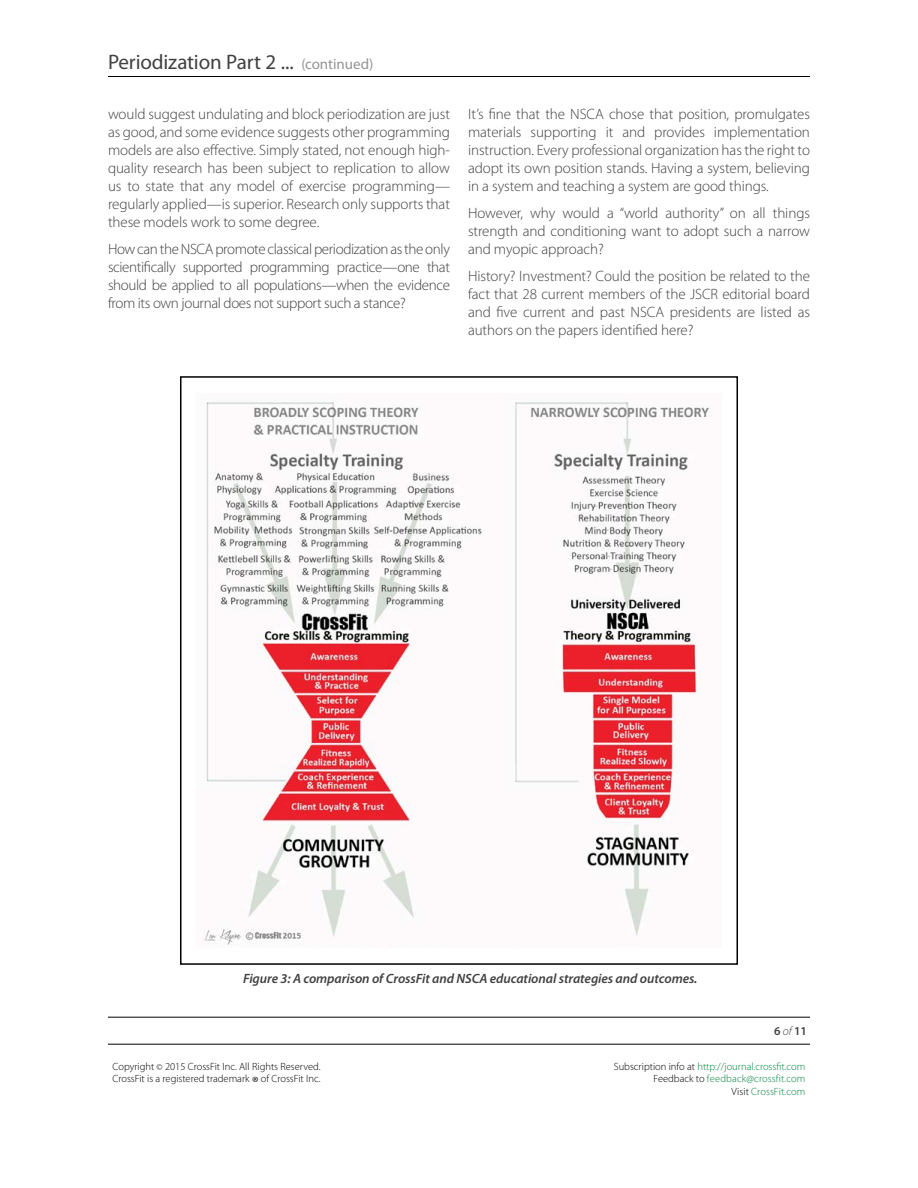
<style>
.page{position:relative;width:918px;height:1188px;background:#fff}
.page>*{position:absolute;margin:0;border:0;box-sizing:border-box;transform-origin:0 0}
.t1{font:21px "Myriad Pro";letter-spacing:-.01em;color:#414042}
.t2{font:300 15px/18px "Myriad Pro";letter-spacing:-.005em;color:#414042;text-align:justify}
.t3{font:italic 600 13.5px "Myriad Pro";letter-spacing:-.005em;color:#414042}
.t4{font:600 12px "Myriad Pro";color:#414042}
.t5{font:300 10.5px/12.6px "Myriad Pro";color:#00853f;text-align:right}
.t6{font:300 10.5px/12px "Myriad Pro";color:#000}
.t7{font:300 10.5px "Myriad Pro";color:#828487}
.s1{font-size:15px;color:#939598}
.s2{font-weight:300;font-style:italic}
.s3{font-size:9px}
.s4{font-size:16.5px}
.s5{color:#000}
</style>
<div class="page">
<hr style="left:108px;top:76px;width:702px;height:1px;background:#000">
<hr style="left:108px;top:1017px;width:702px;height:1px;background:#000">
<hr style="left:108px;top:1044px;width:702px;height:1px;background:#000">
<div style="left:180px;top:376px;width:558px;height:589px;border:2px solid #000"></div>
<img style="left:203px;top:402px;width:506px;height:543px">
<h1 class="t1" style="left:108px;top:50px;width:267px">Periodization Part 2 ... <span class="s1">(continued)</span></h1>
<p class="t2" style="left:108px;top:106px;width:344px">would suggest undulating and block periodization are just as good, and some evidence suggests other programming models are also effective. Simply stated, not enough high&shy;quality research has been subject to replication to allow us to state that any model of exercise programming— regularly applied—is superior. Research only supports that these models work to some degree.</p>
<p class="t2" style="left:108px;top:241px;width:344px">How can the NSCA promote classical periodization as the only scientifically supported programming practice—one that should be applied to all populations—when the evidence from its own journal does not support such a stance?</p>
<p class="t2" style="left:468px;top:106px;width:344px">It’s fine that the NSCA chose that position, promulgates materials supporting it and provides implementation instruction. Every professional organization has the right to adopt its own position stands. Having a system, believing in a system and teaching a system are good things.</p>
<p class="t2" style="left:468px;top:205px;width:344px">However, why would a “world authority” on all things strength and conditioning want to adopt such a narrow and myopic approach?</p>
<p class="t2" style="left:468px;top:268px;width:344px">History? Investment? Could the position be related to the fact that 28 current members of the JSCR editorial board and five current and past NSCA presidents are listed as authors on the papers identified here?</p>
<p class="t7" style="left:595px;top:500px;width:5px">-</p>
<p class="t7" style="left:606px;top:524px;width:5px">-</p>
<p class="t7" style="left:608px;top:550px;width:5px">-</p>
<p class="t3" style="left:243px;top:971px;width:456px">Figure 3: A comparison of CrossFit and NSCA educational strategies and outcomes.</p>
<p class="t4" style="left:774px;top:1024px;width:34px">6 <span class="s2">of</span> 11</p>
<p class="t6" style="left:112px;top:1061px;width:210px">Copyright <span class="s3">©</span> 2015 CrossFit Inc. All Rights Reserved.<br>CrossFit is a registered trademark <span class="s4">®</span> of CrossFit Inc.</p>
<p class="t5" style="left:614px;top:1060px;width:193px"><span class="s5">Subscription info at</span> http://journal.crossfit.com<br><span class="s5">Feedback to</span> feedback@crossfit.com<br><span class="s5">Visit</span> CrossFit.com</p>
</div>
